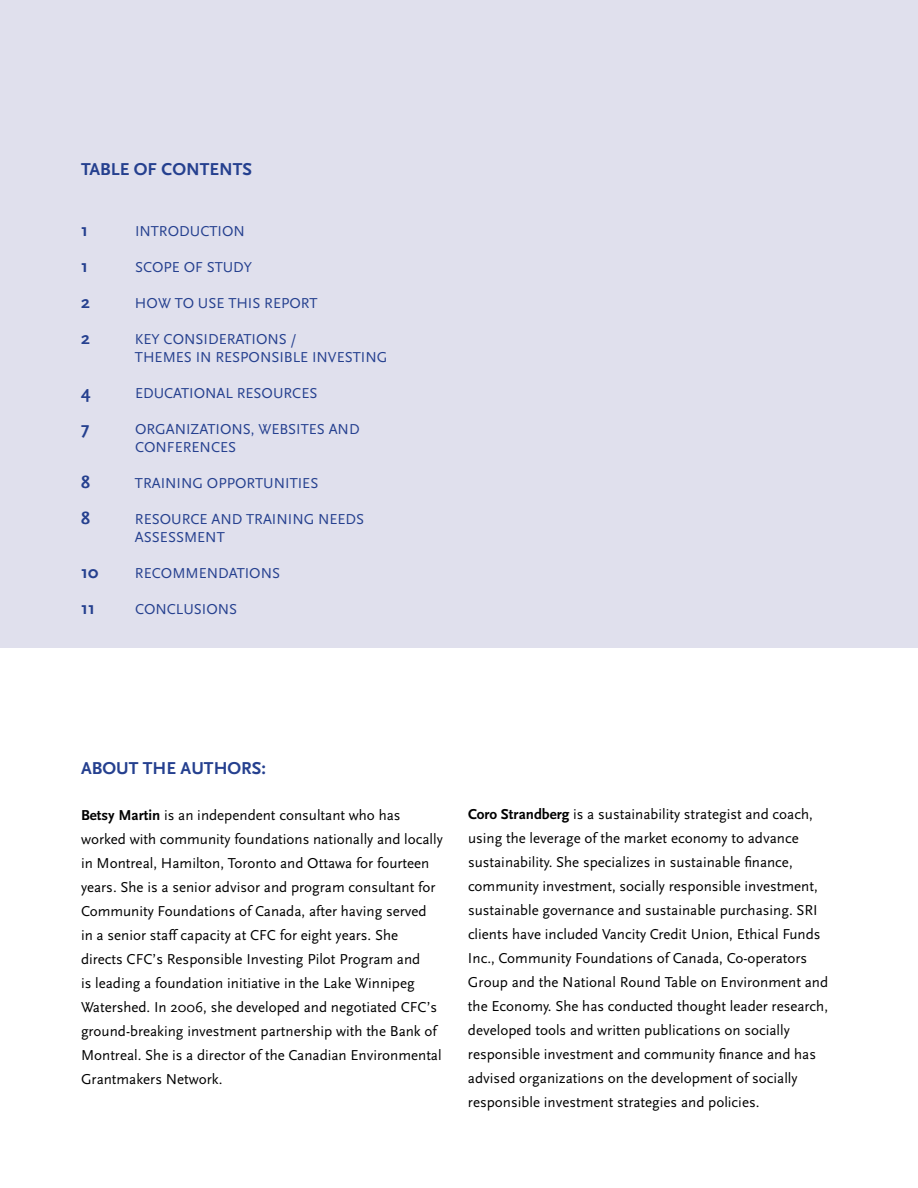
<style>
.page{position:relative;width:918px;height:1188px;background:#fff}
.page>*{position:absolute;margin:0;border:0;box-sizing:border-box;transform-origin:0 0}
.t1{font:700 18px "Scala Sans";color:#25408f}
.t2{font:15px/24px "Scala Sans";color:#000}
.t3{font:15px "Scala Sans";color:#25408f}
.s1{font-weight:700;font-size:18px}
.s2{font-weight:700}
</style>
<div class="page">
<div style="left:0;top:0;width:918px;height:648px;background:#e0e0ed"></div>
<p class="t1" style="left:81px;top:159px;width:173px">TABLE OF CONTENTS</p>
<p class="t1" style="left:81px;top:220px;width:9px">1</p>
<p class="t3" style="left:135px;top:222px;width:15px">Intr</p>
<p class="t3" style="left:168px;top:222px;width:75px">oduction</p>
<p class="t1" style="left:81px;top:256px;width:9px">1</p>
<p class="t3" style="left:135px;top:258px;width:119px">Scope of Study</p>
<p class="t1" style="left:81px;top:292px;width:10px">2</p>
<p class="t3" style="left:135px;top:294px;width:73px">How to Use</p>
<p class="t3" style="left:228px;top:294px;width:9px">this</p>
<p class="t3" style="left:264px;top:294px;width:46px">Report</p>
<p class="t1" style="left:81px;top:328px;width:10px">2</p>
<p class="t3" style="left:135px;top:330px;width:92px">Key Consi derati</p>
<p class="t3" style="left:256px;top:330px;width:42px">ons /</p>
<p class="t3" style="left:135px;top:348px;width:19px">Themes</p>
<p class="t3" style="left:196px;top:348px;width:73px">in Responsib</p>
<p class="t3" style="left:293px;top:348px;width:53px">le Investin</p>
<p class="t3" style="left:377px;top:348px;width:12px">g</p>
<p class="t1" style="left:81px;top:382px;width:11px">4</p>
<p class="t3" style="left:135px;top:384px;width:38px">Educati</p>
<p class="t3" style="left:194px;top:384px;width:99px">onal resources</p>
<p class="t3" style="left:81px;top:420px;width:32px"><span class="s1">7</span> Or</p>
<p class="t3" style="left:155px;top:420px;width:125px">gani zati ons, websites</p>
<p class="t3" style="left:329px;top:420px;width:32px">an d</p>
<p class="t3" style="left:81px;top:438px;width:22px">c</p>
<p class="t3" style="left:144px;top:438px;width:22px">onferences</p>
<p class="t1" style="left:81px;top:472px;width:10px">8</p>
<p class="t3" style="left:135px;top:474px;width:17px">Trainin</p>
<p class="t3" style="left:193px;top:474px;width:90px">g Opportunities</p>
<p class="t1" style="left:81px;top:508px;width:10px">8</p>
<p class="t3" style="left:135px;top:510px;width:56px">Resource</p>
<p class="t3" style="left:211px;top:510px;width:52px">an d Trainin</p>
<p class="t3" style="left:304px;top:510px;width:61px">g Needs</p>
<p class="t3" style="left:135px;top:528px;width:19px">Assessment</p>
<p class="t1" style="left:81px;top:562px;width:19px">10</p>
<p class="t3" style="left:135px;top:564px;width:49px">Recommen</p>
<p class="t3" style="left:218px;top:564px;width:53px">dations</p>
<p class="t1" style="left:81px;top:598px;width:16px">11</p>
<p class="t3" style="left:135px;top:600px;width:93px">Conclusions</p>
<p class="t1" style="left:81px;top:758px;width:186px">ABOUT THE AUTHORS:</p>
<p class="t2" style="left:81px;top:803px;width:363px"><span class="s2">BETSY MARTIN</span> is an independent consultant who has worked with community foundations nationally and locally in Montreal, Hamilton, Toronto and Ottawa for fourteen years. She is a senior advisor and program consultant for Community Foundations of Canada, after having served<br>in a senior staff capacity at CFC for eight years. She directs CFC’s Responsible Investing Pilot Program and<br>is leading a foundation initiative in the Lake Winnipeg Watershed. In 2006, she developed and negotiated CFC’s ground-breaking investment partnership with the Bank of Montreal. She is a director of the Canadian Environmental Grantmakers Network.</p>
<p class="t2" style="left:468px;top:802px;width:362px"><span class="s2">CORO STRANDBERG</span> is a sustainability strategist and coach, using the leverage of the market economy to advance sustainability. She specializes in sustainable finance, community investment, socially responsible investment, sustainable governance and sustainable purchasing. SRI clients have included Vancity Credit U nion, Ethical Funds Inc., Community Foundations of Canada, Co-operators Group and the National Round Table on Environment and the Economy. She has conducted thought leader research, developed tools and written publications on socially responsible investment and community finance and has advised organizations on the development of socially responsible investment strategies and policies.</p>
</div>
